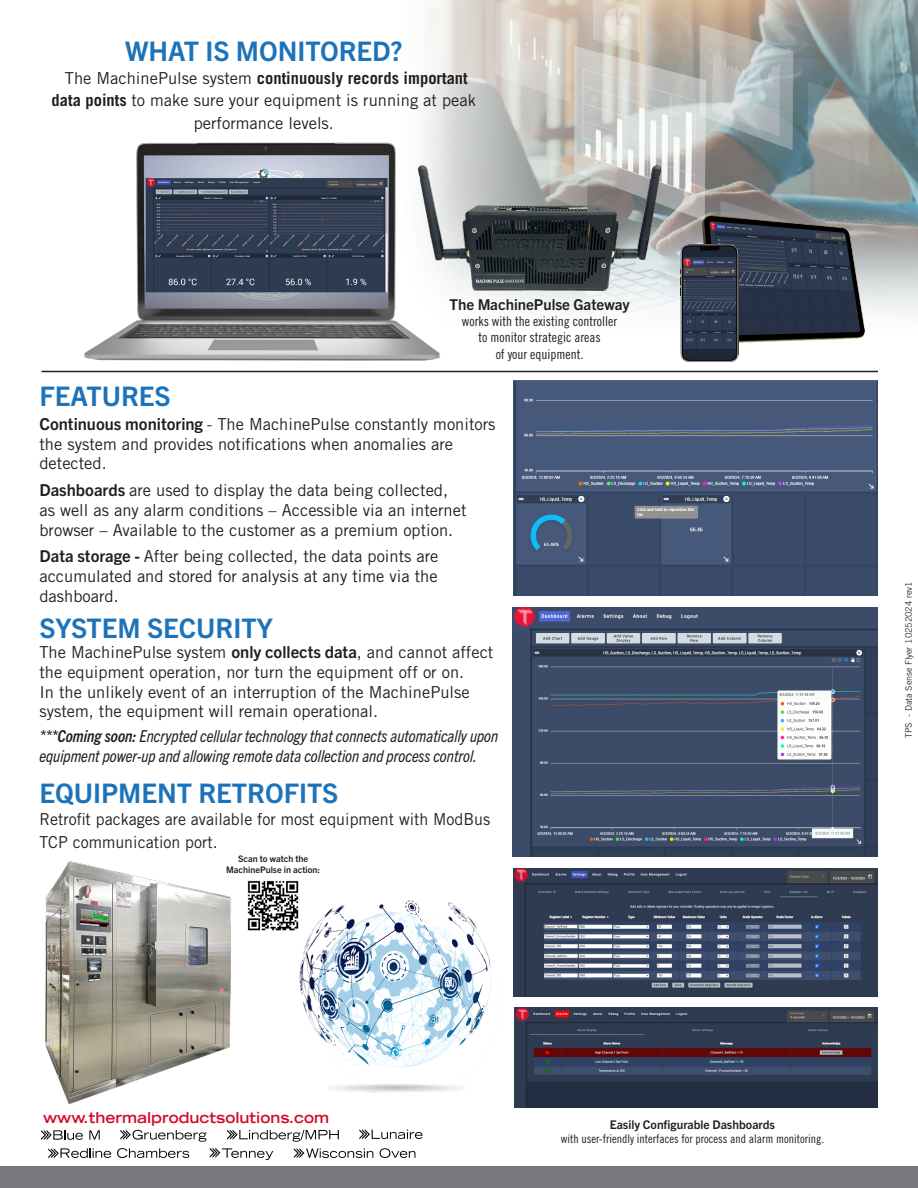
<style>
.page{position:relative;width:918px;height:1188px;background:#fff}
.page>*{position:absolute;margin:0;border:0;box-sizing:border-box;transform-origin:0 0}
.t1{font:700 27px "Trade Gothic Next LT Pro";color:#1d73ba}
.t2{font:16.5px/19.8px "Trade Gothic LT Std";color:#231f20}
.t3{font:italic condensed 16.5px/19.8px "Trade Gothic Next LT Pro";color:#231f20}
.t4{font:700 expanded 15px "Trade Gothic LT Std";color:#d30d2b}
.t5{font:700 15px "Trade Gothic Next LT Pro";color:#231f20}
.t6{font:13.5px/16.2px "Trade Gothic LT Std Cn 18";color:#231f20;text-align:center}
.t7{font:12px "Trade Gothic LT Std Cn 18";color:#231f20}
.t8{font:700 12px "Trade Gothic Next LT Pro";color:#231f20}
.t9{font:700 9px/10.8px "Trade Gothic Next LT Pro";color:#231f20;text-align:center}
.t10{font:9px "Trade Gothic LT Std";letter-spacing:-.015em;color:#312f30}
.s1{font-weight:700}
.s2{font-family:"Trade Gothic Next LT Pro";font-weight:700}
</style>
<div class="page">
<img style="left:425px;top:0;width:493px;height:351px">
<img style="left:111px;top:856px;width:419px;height:305px">
<img style="left:84px;top:142px;width:361px;height:219px">
<hr style="left:42px;top:371px;width:836px;height:1px;background:#231f20">
<img style="left:702px;top:215px;width:162px;height:128px">
<img style="left:418px;top:165px;width:242px;height:126px">
<svg style="left:89px;top:1130px;width:11px;height:10px"></svg>
<svg style="left:41px;top:1130px;width:42px;height:10px"></svg>
<svg style="left:120px;top:1130px;width:86px;height:12px"></svg>
<svg style="left:227px;top:1130px;width:112px;height:12px"></svg>
<svg style="left:359px;top:1129px;width:64px;height:10px"></svg>
<svg style="left:210px;top:1148px;width:63px;height:12px"></svg>
<svg style="left:294px;top:1148px;width:79px;height:10px"></svg>
<svg style="left:380px;top:1148px;width:35px;height:10px"></svg>
<svg style="left:48px;top:1148px;width:63px;height:10px"></svg>
<svg style="left:117px;top:1148px;width:72px;height:10px"></svg>
<div style="left:0;top:1167px;width:918px;height:21px;background:#77787c"></div>
<img style="left:681px;top:244px;width:58px;height:118px">
<img style="left:512px;top:607px;width:365px;height:249px">
<img style="left:513px;top:381px;width:364px;height:214px">
<img style="left:514px;top:1007px;width:363px;height:101px">
<img style="left:513px;top:869px;width:364px;height:127px">
<img style="left:45px;top:861px;width:188px;height:243px">
<img style="left:247px;top:879px;width:52px;height:53px">
<h1 class="t1" style="left:125px;top:33px;width:279px">WHAT IS MONITORED?</h1>
<p class="t2" style="left:52px;top:67px;width:426px;line-height:22.5px;text-align:center">The MachinePulse system <span class="s1">continuously records important data points</span> to make sure your equipment is running at peak performance levels.</p>
<p class="t5" style="left:450px;top:294px;width:181px">The MachinePulse Gateway</p>
<p class="t6" style="left:462px;top:313px;width:157px">works with the existing controller to monitor strategic areas<br>of your equipment.</p>
<h1 class="t1" style="left:39px;top:377px;width:133px">FEATURES</h1>
<p class="t2" style="left:39px;top:414px;width:458px"><span class="s2">Continuous monitoring</span> - The MachinePulse constantly monitors the system and provides notifications when anomalies are detected.</p>
<p class="t2" style="left:39px;top:480px;width:429px"><span class="s2">Dashboards</span> are used to display the data being collected, as well as any alarm conditions – Accessible via an internet browser – Available to the customer as a premium option.</p>
<p class="t2" style="left:39px;top:546px;width:401px;text-align:justify"><span class="s2">Data storage -</span> After being collected, the data points are accumulated and stored for analysis at any time via the dashboard.</p>
<h1 class="t1" style="left:39px;top:610px;width:235px">SYSTEM SECURITY</h1>
<p class="t2" style="left:39px;top:642px;width:456px">The MachinePulse system <span class="s2">only collects data</span>, and cannot affect the equipment operation, nor turn the equipment off or on.<br>In the unlikely event of an interruption of the MachinePulse system, the equipment will remain operational.</p>
<p class="t3" style="left:39px;top:725px;width:460px"><span class="s1">***Coming soon:</span> Encrypted cellular technology that connects automatically upon equipment power-up and allowing remote data collection and process control.</p>
<h1 class="t1" style="left:39px;top:774px;width:301px">EQUIPMENT RETROFITS</h1>
<p class="t2" style="left:39px;top:808px;width:452px;line-height:22.5px">Retrofit packages are available for most equipment with ModBus<br>TCP communication port.</p>
<p class="t9" style="left:226px;top:853px;width:95px">Scan to watch the<br>MachinePulse in action:</p>
<p class="t10" style="left:903px;top:738px;width:158px;rotate:-90deg">TPS - Data Sense Flyer 10252024 rev1</p>
<p class="t4" style="left:43px;top:1108px;width:288px">www.thermalproductsolutions.com</p>
<p class="t8" style="left:610px;top:1116px;width:167px">Easily Configurable Dashboards</p>
<p class="t7" style="left:561px;top:1132px;width:265px">with user-friendly interfaces for process and alarm monitoring.</p>
</div>
